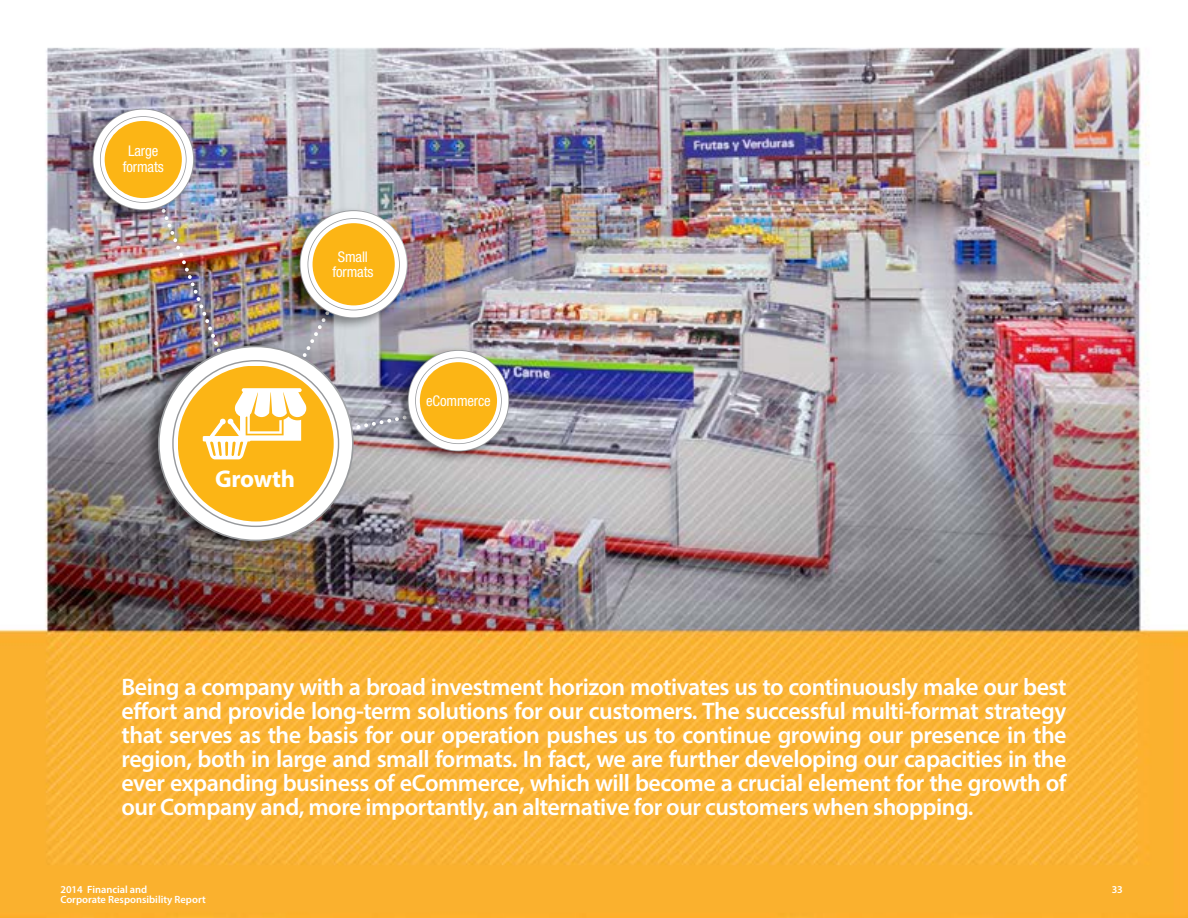
<style>
.page{position:relative;width:1188px;height:918px;background:#fff}
.page>*{position:absolute;margin:0;border:0;box-sizing:border-box;transform-origin:0 0}
.t1{font:700 24.3px "Myriad Pro";letter-spacing:-.01em;color:#fff}
.t2{font:600 24px/24px "Myriad Pro";letter-spacing:-.02em;color:#fff;text-align:justify}
.t3{font:condensed 14.7px/15.3px "Helvetica Neue";letter-spacing:-.01em;color:#fff;text-align:center}
.t4{font:600 10.5px/9.6px "Myriad Pro";color:#fff}
</style>
<div class="page">
<img style="left:0;top:47px;width:1188px;height:871px">
<div style="left:78px;top:105px;width:117px;height:117px;background:#000;opacity:.4"></div>
<svg style="left:93px;top:110px;width:100px;height:99px"></svg>
<svg style="left:100px;top:116px;width:87px;height:87px"></svg>
<svg style="left:101px;top:117px;width:85px;height:85px"></svg>
<div style="left:105px;top:121px;width:77px;height:77px;background:#fcb515;border-radius:50%"></div>
<div style="left:393px;top:346px;width:117px;height:117px;background:#000;opacity:.4"></div>
<svg style="left:409px;top:351px;width:99px;height:100px"></svg>
<svg style="left:416px;top:358px;width:85px;height:85px"></svg>
<div style="left:420px;top:362px;width:77px;height:77px;background:#fcb515;border-radius:50%"></div>
<div style="left:142px;top:341px;width:212px;height:211px;background:#000;opacity:.5"></div>
<svg style="left:160px;top:347px;width:192px;height:193px"></svg>
<svg style="left:174px;top:361px;width:164px;height:165px"></svg>
<div style="left:178px;top:366px;width:156px;height:155px;background:#fcb515;border-radius:78px"></div>
<img style="left:141px;top:158px;width:318px;height:301px">
<p class="t3" style="left:123px;top:143px;width:42px">Large formats</p>
<p class="t3" style="left:332px;top:249px;width:42px">Small formats</p>
<p class="t1" style="left:215px;top:463px;width:82px">Growth</p>
<p class="t1" style="left:191px;top:463px;width:130px">Crecimiento</p>
<p class="t3" style="left:426px;top:393px;width:66px">eCommerce</p>
<p class="t2" style="left:122px;top:674px;width:947px">Being a company with a broad investment horizon motivates us to continuously make our best effort and provide long-term solutions for our customers. The successful multi-format strategy that serves as the basis for our operation pushes us to continue growing our presence in the region, both in large and small formats. In fact, we are further developing our capacities in the ever expanding business of eCommerce, which will become a crucial element for the growth of our Company and, more importantly, an alternative for our customers when shopping.</p>
<p class="t4" style="left:60px;top:885px;width:147px">2014 Financial and<br>Corporate Responsibility Report</p>
<p class="t4" style="left:1112px;top:885px;width:13px">33</p>
</div>
